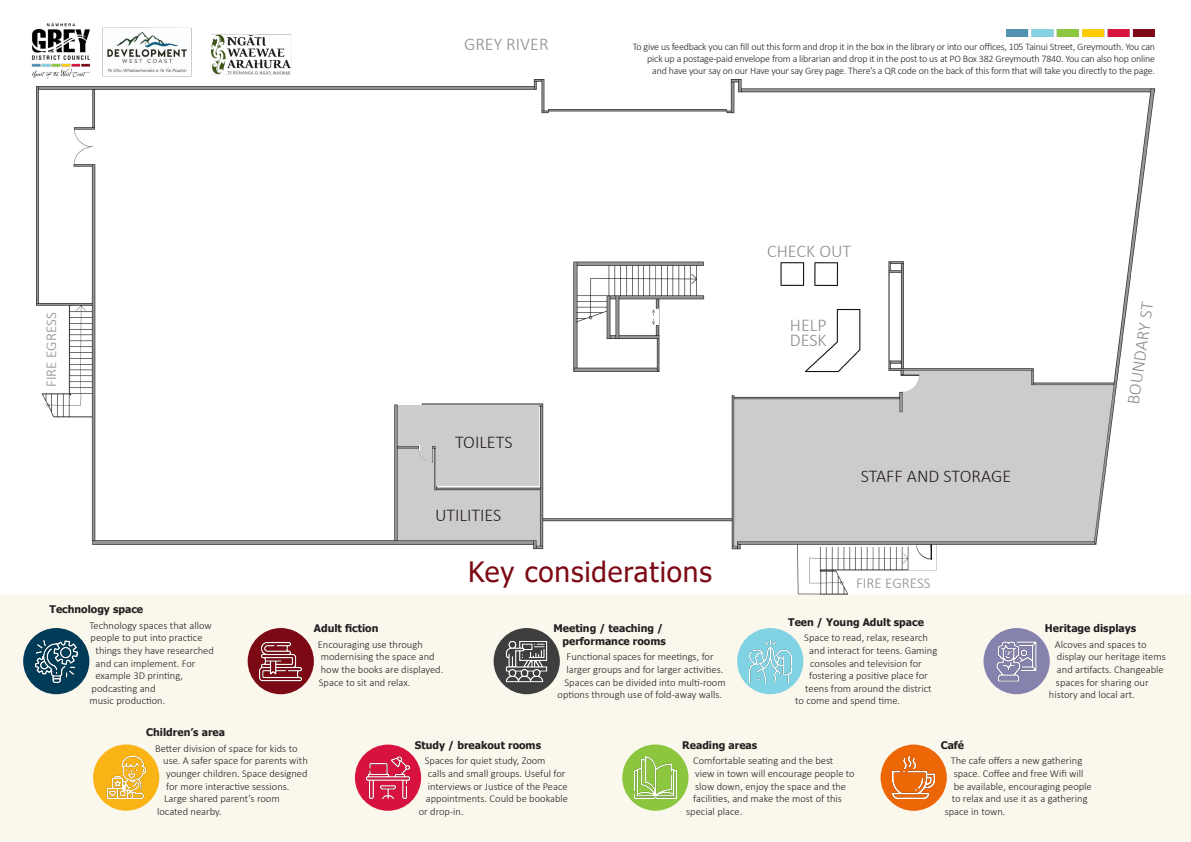
<style>
.page{position:relative;width:1191px;height:842px;background:#fff}
.page>*{position:absolute;margin:0;border:0;box-sizing:border-box;transform-origin:0 0}
.t1{font:28px "Tahoma";letter-spacing:.03em;color:#7c0a14}
.t2{font:300 18px "Calibri";color:#8d8d8e}
.t3{font:300 18px "Calibri";color:#231f20}
.t4{font:300 15px "Calibri";color:#8b8d90}
.t5{font:300 10.5px/12.6px "Calibri";color:#231f20}
.t6{font:700 10.5px/12.6px "Tahoma";color:#231f20;text-align:right}
.t7{font:300 10px/12px "Calibri";letter-spacing:-.02em;color:#231f20;text-align:right}
</style>
<div class="page">
<div style="left:0;top:594px;width:1191px;height:248px;background:#faf7ed"></div>
<img style="left:36px;top:79px;width:1119px;height:515px">
<div style="left:436px;top:405px;width:102px;height:81px;background:#cdcccb"></div>
<img style="left:204px;top:34px;width:94px;height:48px">
<img style="left:103px;top:27px;width:89px;height:55px">
<img style="left:31px;top:22px;width:59px;height:57px">
<div style="left:93px;top:744px;width:66px;height:67px;background:#fbb416;border-radius:50%"></div>
<img style="left:106px;top:756px;width:41px;height:43px">
<div style="left:880px;top:744px;width:66px;height:67px;background:#ed6707;border-radius:50%"></div>
<img style="left:892px;top:756px;width:42px;height:43px">
<div style="left:355px;top:744px;width:66px;height:67px;background:#d7123e;border-radius:50%"></div>
<img style="left:367px;top:756px;width:42px;height:43px">
<div style="left:622px;top:744px;width:66px;height:67px;background:#8bc63e;border-radius:50%"></div>
<img style="left:634px;top:756px;width:42px;height:43px">
<div style="left:23px;top:628px;width:66px;height:66px;background:#003b57;border-radius:50%"></div>
<img style="left:35px;top:640px;width:42px;height:42px">
<div style="left:248px;top:628px;width:66px;height:66px;background:#7c0a14;border-radius:50%"></div>
<img style="left:260px;top:642px;width:42px;height:40px">
<div style="left:983px;top:628px;width:66px;height:66px;background:#8682ae;border-radius:50%"></div>
<img style="left:996px;top:641px;width:41px;height:41px">
<div style="left:737px;top:628px;width:66px;height:66px;background:#81d2e2;border-radius:50%"></div>
<img style="left:749px;top:640px;width:42px;height:42px">
<div style="left:493px;top:628px;width:67px;height:66px;background:#3e3e3f;border-radius:50%"></div>
<img style="left:505px;top:641px;width:43px;height:41px">
<img style="left:1006px;top:29px;width:149px;height:7px">
<div style="left:398px;top:405px;width:38px;height:40px;background:#cdcccb"></div>
<svg style="left:420px;top:445px;width:12px;height:17px"></svg>
<p class="t4" style="left:42px;top:387px;width:76px;rotate:-90deg">FIRE EGRESS</p>
<p class="t6" style="left:50px;top:603px;width:95px">Technology space</p>
<p class="t5" style="left:89px;top:619px;width:124px">Technology spaces that allow</p>
<p class="t5" style="left:91px;top:631px;width:113px">people to put into practice</p>
<p class="t5" style="left:96px;top:644px;width:120px">things they have researched</p>
<p class="t5" style="left:96px;top:657px;width:101px">and can implement. For</p>
<p class="t5" style="left:96px;top:669px;width:89px">example 3D printing,</p>
<p class="t5" style="left:92px;top:682px;width:65px">podcasting and</p>
<p class="t5" style="left:89px;top:694px;width:77px">music production.</p>
<p class="t2" style="left:464px;top:32px;width:86px">GREY RIVER</p>
<p class="t3" style="left:455px;top:431px;width:59px">TOILETS</p>
<p class="t3" style="left:435px;top:504px;width:68px">UTILITIES</p>
<p class="t7" style="left:633px;top:41px;width:524px">To give us feedback you can fill out this form and drop it in the box in the library or into our offices, 105 Tainui Street, Greymouth. You can pick up a postage-paid envelope from a librarian and drop it in the post to us at PO Box 382 Greymouth 7840. You can also hop online and have your say on our Have your say Grey page. There’s a QR code on the back of this form that will take you directly to the page.</p>
<p class="t2" style="left:767px;top:240px;width:86px">CHECK OUT</p>
<p class="t2" style="left:790px;top:314px;width:38px">HELP</p>
<p class="t2" style="left:790px;top:329px;width:38px">DESK</p>
<p class="t3" style="left:860px;top:464px;width:152px">STAFF AND STORAGE</p>
<p class="t2" style="left:1122px;top:403px;width:105px;rotate:-82deg">BOUNDARY ST</p>
<p class="t6" style="left:314px;top:622px;width:66px">Adult fiction</p>
<p class="t5" style="left:318px;top:638px;width:127px">Encouraging use through modernising the space and how the books are displayed.<br>Space to sit and relax.</p>
<p class="t1" style="left:468px;top:553px;width:245px">Key considerations</p>
<p class="t6" style="left:553px;top:622px;width:114px">Meeting / teaching / performance rooms</p>
<p class="t5" style="left:566px;top:650px;width:149px">Functional spaces for meetings, for</p>
<p class="t5" style="left:566px;top:663px;width:158px">larger groups and for larger activities.</p>
<p class="t5" style="left:564px;top:676px;width:163px">Spaces can be divided into multi-room</p>
<p class="t5" style="left:557px;top:688px;width:166px">options through use of fold-away walls.</p>
<p class="t4" style="left:856px;top:573px;width:76px">FIRE EGRESS</p>
<p class="t6" style="left:788px;top:616px;width:137px">Teen / Young Adult space</p>
<p class="t5" style="left:804px;top:631px;width:125px">Space to read, relax, research</p>
<p class="t5" style="left:809px;top:644px;width:130px">and interact for teens. Gaming</p>
<p class="t5" style="left:810px;top:657px;width:113px">consoles and television for</p>
<p class="t5" style="left:809px;top:669px;width:120px">fostering a positive place for</p>
<p class="t5" style="left:805px;top:682px;width:128px">teens from around the district</p>
<p class="t5" style="left:795px;top:694px;width:106px">to come and spend time.</p>
<p class="t6" style="left:1045px;top:622px;width:93px">Heritage displays</p>
<p class="t5" style="left:1055px;top:638px;width:93px">Alcoves and spaces to</p>
<p class="t5" style="left:1057px;top:650px;width:110px">display our heritage items</p>
<p class="t5" style="left:1057px;top:663px;width:108px">and artifacts. Changeable</p>
<p class="t5" style="left:1056px;top:676px;width:94px">spaces for sharing our</p>
<p class="t5" style="left:1049px;top:688px;width:87px">history and local art.</p>
<p class="t6" style="left:146px;top:726px;width:80px">Children’s area</p>
<p class="t5" style="left:155px;top:742px;width:144px">Better division of space for kids to</p>
<p class="t5" style="left:163px;top:754px;width:146px">use. A safer space for parents with</p>
<p class="t5" style="left:166px;top:767px;width:143px">younger children. Space designed</p>
<p class="t5" style="left:166px;top:780px;width:125px">for more interactive sessions.</p>
<p class="t5" style="left:164px;top:792px;width:117px">Large shared parent’s room</p>
<p class="t5" style="left:157px;top:805px;width:66px">located nearby.</p>
<p class="t6" style="left:415px;top:739px;width:128px">Study / breakout rooms</p>
<p class="t5" style="left:425px;top:754px;width:122px">Spaces for quiet study, Zoom</p>
<p class="t5" style="left:428px;top:767px;width:139px">calls and small groups. Useful for</p>
<p class="t5" style="left:428px;top:780px;width:141px">interviews or Justice of the Peace</p>
<p class="t5" style="left:426px;top:792px;width:144px">appointments. Could be bookable</p>
<p class="t5" style="left:419px;top:805px;width:46px">or drop-in.</p>
<p class="t6" style="left:682px;top:739px;width:77px">Reading areas</p>
<p class="t5" style="left:693px;top:754px;width:142px">Comfortable seating and the best</p>
<p class="t5" style="left:695px;top:767px;width:161px">view in town will encourage people to</p>
<p class="t5" style="left:695px;top:780px;width:152px">slow down, enjoy the space and the</p>
<p class="t5" style="left:693px;top:792px;width:150px">facilities, and make the most of this</p>
<p class="t5" style="left:686px;top:805px;width:58px">special place.</p>
<p class="t6" style="left:940px;top:739px;width:25px">Café</p>
<p class="t5" style="left:950px;top:754px;width:133px">The cafe offers a new gathering</p>
<p class="t5" style="left:953px;top:767px;width:131px">space. Coffee and free Wifi will</p>
<p class="t5" style="left:953px;top:780px;width:140px">be available, encouraging people</p>
<p class="t5" style="left:951px;top:792px;width:137px">to relax and use it as a gathering</p>
<p class="t5" style="left:944px;top:805px;width:62px">space in town.</p>
</div>
